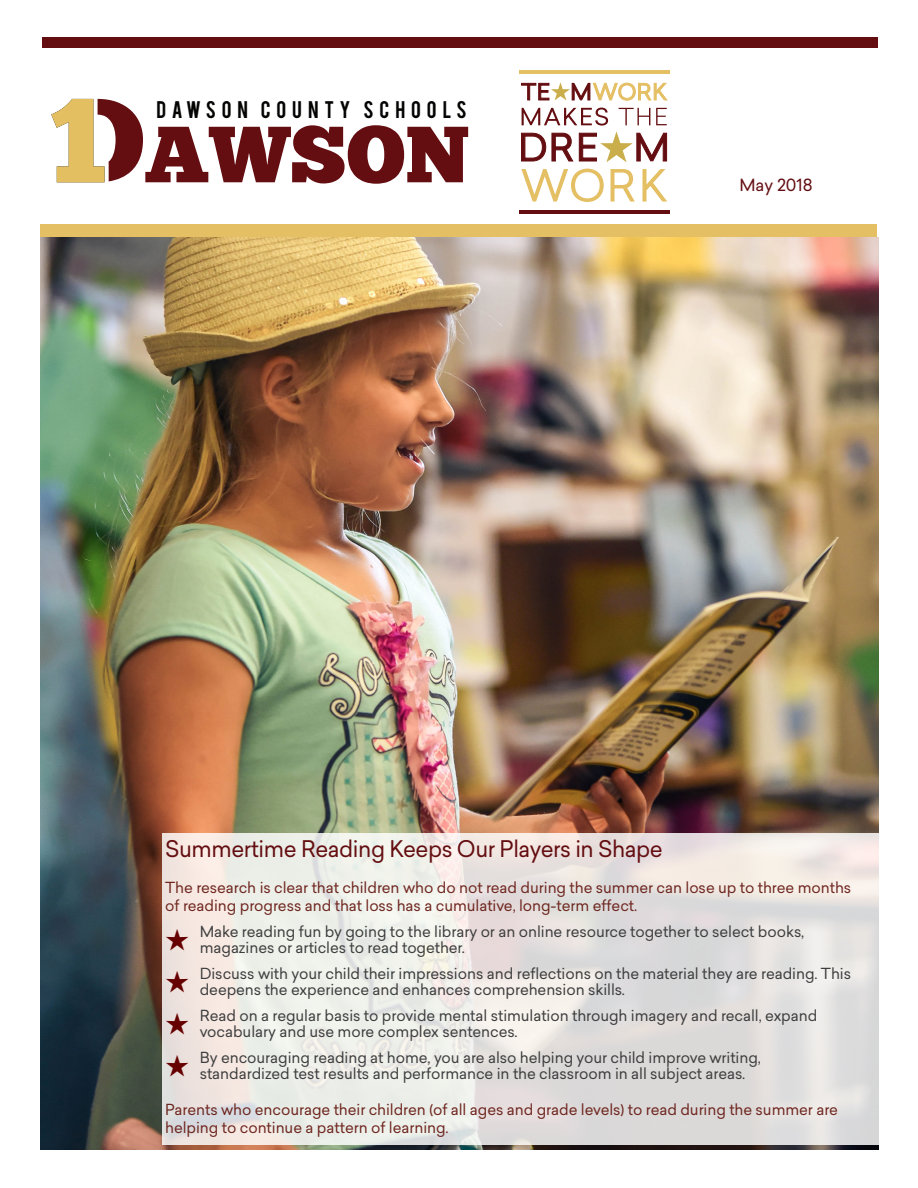
<style>
.page{position:relative;width:918px;height:1188px;background:#fff}
.page>*{position:absolute;margin:0;border:0;box-sizing:border-box;transform-origin:0 0}
.t1{font:22.5px "Sailec";letter-spacing:-.02em;color:#640e11}
.t2{font:18.9px "Bebas";letter-spacing:.31em;color:#040503}
.t3{font:16.5px "Sailec";color:#640e11}
.t4{font:15px/16.5px "Sailec";letter-spacing:-.005em;color:#3e3e3f}
.t5{font:15px/18px "Sailec";letter-spacing:-.005em;color:#6f2720}
</style>
<div class="page">
<svg style="left:51px;top:99px;width:417px;height:85px"></svg>
<hr style="left:519px;top:70px;width:150px;height:4px;background:#e4bf63">
<svg style="left:521px;top:82px;width:146px;height:18px"></svg>
<svg style="left:521px;top:108px;width:146px;height:54px"></svg>
<svg style="left:521px;top:169px;width:83px;height:33px"></svg>
<svg style="left:611px;top:169px;width:24px;height:33px"></svg>
<svg style="left:642px;top:169px;width:25px;height:33px"></svg>
<hr style="left:519px;top:210px;width:150px;height:4px;background:#640e11">
<div style="left:42px;top:37px;width:836px;height:11px;background:#640e11"></div>
<div style="left:40px;top:224px;width:838px;height:14px;background:#e4bf63"></div>
<img style="left:40px;top:238px;width:838px;height:911px">
<svg style="left:162px;top:834px;width:716px;height:311px;background:#e8e5e2"></svg>
<svg style="left:166px;top:929px;width:23px;height:21px"></svg>
<svg style="left:166px;top:971px;width:23px;height:21px"></svg>
<svg style="left:166px;top:1013px;width:23px;height:21px"></svg>
<svg style="left:166px;top:1055px;width:23px;height:21px"></svg>
<p class="t2" style="left:157px;top:96px;width:311px">DAWSON COUNTY SCHOOLS</p>
<p class="t3" style="left:739px;top:173px;width:75px">May 2018</p>
<p class="t1" style="left:165px;top:833px;width:499px">Summertime Reading Keeps Our Players in Shape</p>
<p class="t5" style="left:165px;top:878px;width:688px">The research is clear that children who do not read during the summer can lose up to three months of reading progress and that loss has a cumulative, long-term effect.</p>
<p class="t4" style="left:200px;top:923px;width:606px">Make reading fun by going to the library or an online resource together to select books,</p>
<p class="t4" style="left:200px;top:939px;width:267px">magazines or articles to read together.</p>
<p class="t4" style="left:200px;top:965px;width:653px">Discuss with your child their impressions and reflections on the material they are reading. This deepens the experience and enhances comprehension skills.</p>
<p class="t4" style="left:200px;top:1007px;width:619px">Read on a regular basis to provide mental stimulation through imagery and recall, expand</p>
<p class="t4" style="left:200px;top:1023px;width:319px">vocabulary and use more complex sentences.</p>
<p class="t4" style="left:200px;top:1049px;width:563px">By encouraging reading at home, you are also helping your child improve writing,</p>
<p class="t4" style="left:200px;top:1065px;width:547px">standardized test results and performance in the classroom in all subject areas.</p>
<p class="t5" style="left:165px;top:1100px;width:674px">Parents who encourage their children (of all ages and grade levels) to read during the summer are helping to continue a pattern of learning.</p>
</div>
